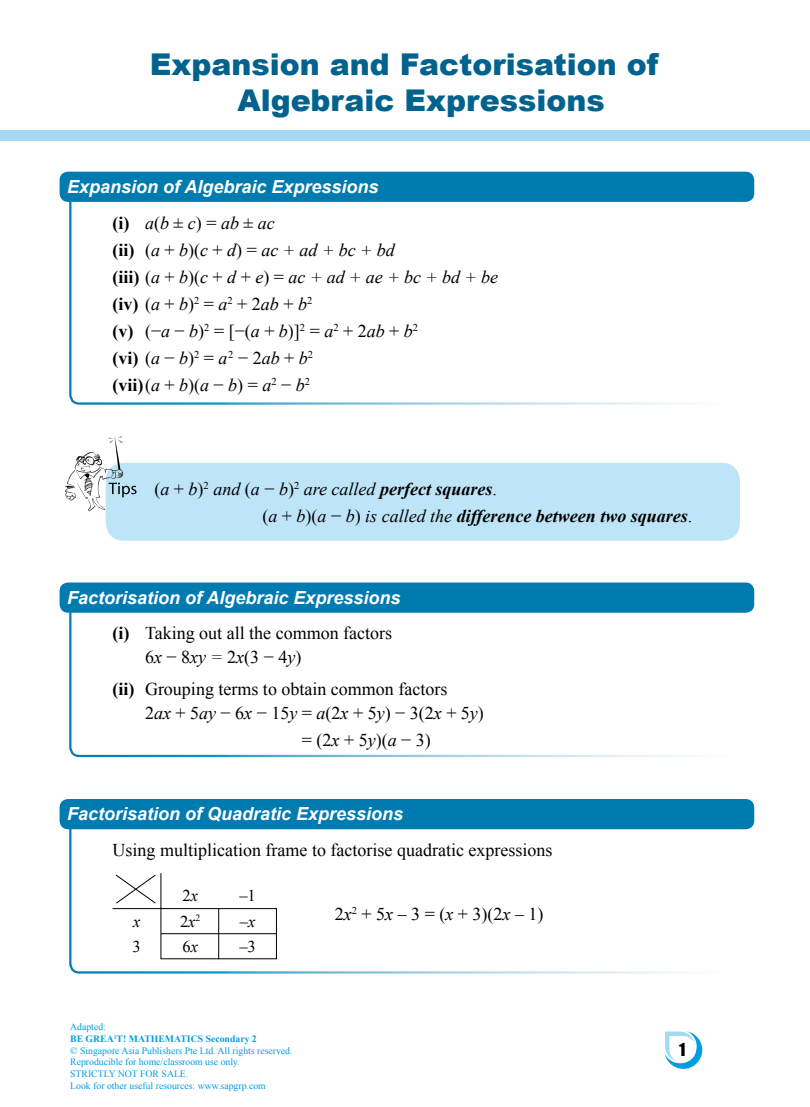
<style>
.page{position:relative;width:810px;height:1107px;background:#fff}
.page>*{position:absolute;margin:0;border:0;box-sizing:border-box;transform-origin:0 0}
.t1{font:900 30px/36px "Arial";color:#00628d}
.t2{font:18px/24px "Times New Roman";color:#000}
.t3{font:italic 18px/27px "Times New Roman";color:#000}
.t4{font:italic 700 18px "Arial";color:#fff}
.t5{font:italic 700 18px/27px "Times New Roman";color:#000}
.t6{font:16.5px "Times New Roman";color:#000}
.t7{font:16.5px "Impact";color:#000}
.t8{font:italic 16.5px "Times New Roman";color:#000}
.t9{font:9.75px/11.7px "Times New Roman";color:#009ee0}
.t10{font:9.6px "Times New Roman";color:#000}
.s1{font-weight:700;font-style:normal}
.s2{font-style:normal}
.s3{font-weight:400;font-style:normal}
.s4{font-weight:400}
.s5{font-weight:700}
.s6{font-style:italic}
</style>
<div class="page">
<svg style="left:664px;top:1031px;width:38px;height:38px"></svg>
<div style="left:0;top:130px;width:810px;height:11px;background:#a2daf4"></div>
<svg style="left:69px;top:202px;width:618px;height:203px"></svg>
<div style="left:60px;top:172px;width:694px;height:30px;background:#007bb0;border-radius:9px"></div>
<svg style="left:69px;top:613px;width:618px;height:145px"></svg>
<div style="left:60px;top:583px;width:694px;height:30px;background:#007bb0;border-radius:9px"></div>
<svg style="left:68px;top:829px;width:679px;height:145px"></svg>
<div style="left:60px;top:799px;width:694px;height:30px;background:#007bb0;border-radius:9px"></div>
<svg style="left:115px;top:874px;width:41px;height:30px"></svg>
<hr style="left:161px;top:873px;width:1px;height:36px;background:#000">
<hr style="left:113px;top:908px;width:48px;height:1px;background:#000">
<div style="left:161px;top:908px;width:116px;height:51px;border:1px solid #000"></div>
<hr style="left:161px;top:933px;width:116px;height:1px;background:#000">
<hr style="left:218px;top:909px;width:1px;height:50px;background:#000">
<div style="left:106px;top:463px;width:634px;height:78px;background:#bde4f7;border-radius:18px"></div>
<svg style="left:65px;top:436px;width:72px;height:75px"></svg>
<h1 class="t1" style="left:238px;top:46px;width:423px;text-indent:-88px">Expansion and Factorisation of<br>Algebraic Expressions</h1>
<p class="t4" style="left:67px;top:175px;width:313px">Expansion of Algebraic Expressions</p>
<p class="t3" style="left:113px;top:209px;width:387px"><span class="s1">(i)</span> a<span class="s2">(</span>b <span class="s2">±</span> c<span class="s2">) =</span> ab <span class="s2">±</span> ac<br><span class="s1">(ii)</span> <span class="s2">(</span>a <span class="s2">+</span> b<span class="s2">)(</span>c <span class="s2">+</span> d<span class="s2">) =</span> ac + ad + bc + bd<br><span class="s1">(iii)</span> <span class="s2">(</span>a <span class="s2">+</span> b<span class="s2">)(</span>c <span class="s2">+</span> d <span class="s2">+</span> e<span class="s2">) =</span> ac + ad + ae + bc + bd + be <span class="s1">(iv)</span> <span class="s2">(</span>a <span class="s2">+</span> b<span class="s2">)</span><sup>2</sup> <span class="s2">=</span> a<sup>2</sup> <span class="s2">+ 2</span>ab <span class="s2">+</span> b<sup>2<br></sup><span class="s1">(v)</span> <span class="s2">(−</span>a <span class="s2">−</span> b<span class="s2">)</span><sup>2</sup> <span class="s2">= [−(</span>a <span class="s2">+</span> b<span class="s2">)]</span><sup>2</sup> <span class="s2">=</span> a<sup>2</sup> <span class="s2">+ 2</span>ab <span class="s2">+</span> b<sup>2<br></sup><span class="s1">(vi)</span> <span class="s2">(</span>a <span class="s2">−</span> b<span class="s2">)</span><sup>2</sup> <span class="s2">=</span> a<sup>2</sup> <span class="s2">− 2</span>ab <span class="s2">+</span> b<sup>2<br></sup><span class="s1">(vii)</span><span class="s2">(</span>a <span class="s2">+</span> b<span class="s2">)(</span>a <span class="s2">−</span> b<span class="s2">) =</span> a<sup>2</sup> <span class="s2">−</span> b<sup>2</sup></p>
<p class="t5" style="left:262px;top:475px;width:431px;text-indent:-108px"><span class="s3">(</span><span class="s4">a</span> <span class="s3">+</span> <span class="s4">b</span><span class="s3">)</span><sup>2</sup> <span class="s4">and</span> <span class="s3">(</span><span class="s4">a</span> <span class="s3">−</span> <span class="s4">b</span><span class="s3">)</span><sup>2</sup> <span class="s4">are called</span> perfect squares<span class="s3">.<br>(</span><span class="s4">a</span> <span class="s3">+</span> <span class="s4">b</span><span class="s3">)(</span><span class="s4">a</span> <span class="s3">−</span> <span class="s4">b</span><span class="s3">)</span> <span class="s4">is called the</span> difference between two squares<span class="s3">.</span></p>
<p class="t4" style="left:67px;top:586px;width:335px">Factorisation of Algebraic Expressions</p>
<p class="t2" style="left:145px;top:621px;width:249px;text-indent:-32px"><span class="s5">(i)</span> Taking out all the common factors<br>6<span class="s6">x</span> − 8<span class="s6">xy =</span> 2<span class="s6">x</span>(3 − 4<span class="s6">y</span>)</p>
<p class="t2" style="left:145px;top:677px;width:340px;text-indent:-32px"><span class="s5">(ii)</span> Grouping terms to obtain common factors<br>2<span class="s6">ax</span> + 5<span class="s6">ay</span> − 6<span class="s6">x</span> − 15<span class="s6">y</span> = <span class="s6">a</span>(2<span class="s6">x</span> + 5<span class="s6">y</span>) − 3(2<span class="s6">x</span> + 5<span class="s6">y</span>)</p>
<p class="t2" style="left:302px;top:728px;width:130px">= (2<span class="s6">x</span> + 5<span class="s6">y</span>)(<span class="s6">a</span> − 3)</p>
<p class="t4" style="left:67px;top:802px;width:338px">Factorisation of Quadratic Expressions</p>
<p class="t2" style="left:113px;top:838px;width:441px">Using multiplication frame to factorise quadratic expressions</p>
<p class="t8" style="left:133px;top:910px;width:9px">x</p>
<p class="t6" style="left:133px;top:936px;width:10px">3</p>
<p class="t6" style="left:182px;top:885px;width:17px">2<span class="s6">x</span></p>
<p class="t6" style="left:239px;top:885px;width:18px">–1</p>
<p class="t10" style="left:196px;top:911px;width:6px">2</p>
<p class="t6" style="left:182px;top:936px;width:17px">6<span class="s6">x</span></p>
<p class="t6" style="left:239px;top:936px;width:18px">–3</p>
<p class="t6" style="left:180px;top:910px;width:17px">2<span class="s6">x</span></p>
<p class="t6" style="left:240px;top:910px;width:17px">–<span class="s6">x</span></p>
<p class="t9" style="left:70px;top:1021px;width:224px">Adapted:<br><span class="s5">BE GREA</span><sup>1</sup><span class="s5">T! MATHEMATICS Secondary 2<br></span>© Singapore Asia Publishers Pte Ltd. All rights reserved.<br>Reproducible for home/classroom use only.<br>STRICTLY NOT FOR SALE.<br>Look for other useful resources: www.sapgrp.com</p>
<p class="t2" style="left:335px;top:902px;width:210px">2<span class="s6">x</span><sup>2</sup> + 5<span class="s6">x</span> – 3 = (<span class="s6">x</span> + 3)(2<span class="s6">x</span> – 1)</p>
<p class="t7" style="left:679px;top:1037px;width:8px">1</p>
</div>
